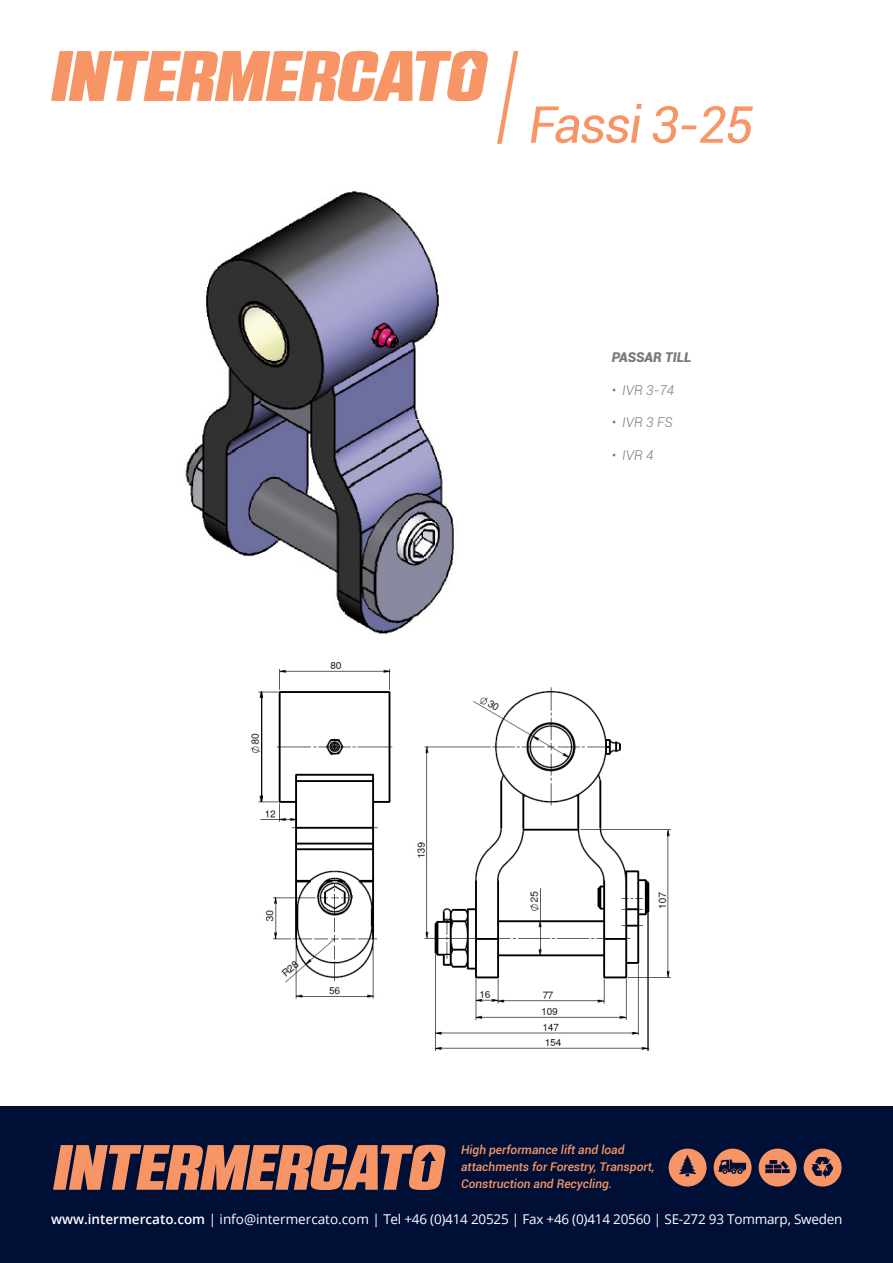
<style>
.page{position:relative;width:893px;height:1263px;background:#fff}
.page>*{position:absolute;margin:0;border:0;box-sizing:border-box;transform-origin:0 0}
.t1{font:italic 51px "Roboto";letter-spacing:-.04em;color:#f79566}
.t2{font:13.5px "Open Sans";letter-spacing:-.015em;color:#fff}
.t3{font:italic 300 13.5px "Roboto";color:#76787b}
.t4{font:italic 900 13.5px "Roboto";color:#76787b}
.t5{font:italic 500 12px/17.2px "Roboto";color:#f79566}
.s1{font-weight:600}
</style>
<div class="page">
<svg style="left:51px;top:51px;width:437px;height:50px"></svg>
<svg style="left:497px;top:51px;width:21px;height:93px"></svg>
<div style="left:0;top:1106px;width:893px;height:157px;background:#000f36"></div>
<svg style="left:53px;top:1145px;width:393px;height:45px"></svg>
<div style="left:669px;top:1148px;width:38px;height:38px;background:#f79566;border-radius:50%"></div>
<svg style="left:679px;top:1155px;width:17px;height:21px"></svg>
<div style="left:714px;top:1148px;width:38px;height:38px;background:#f79566;border-radius:50%"></div>
<svg style="left:718px;top:1159px;width:28px;height:15px"></svg>
<div style="left:759px;top:1148px;width:38px;height:38px;background:#f79566;border-radius:50%"></div>
<svg style="left:765px;top:1160px;width:25px;height:13px"></svg>
<div style="left:804px;top:1148px;width:38px;height:38px;background:#f79566;border-radius:50%"></div>
<svg style="left:811px;top:1157px;width:22px;height:21px"></svg>
<img style="left:185px;top:191px;width:269px;height:443px">
<img style="left:251px;top:662px;width:420px;height:389px">
<p class="t1" style="left:528px;top:89px;width:226px">Fassi 3-25</p>
<p class="t4" style="left:612px;top:348px;width:82px">PASSAR TILL</p>
<p class="t3" style="left:612px;top:381px;width:64px">• IVR 3-74</p>
<p class="t3" style="left:612px;top:413px;width:62px">• IVR 3 FS</p>
<p class="t3" style="left:612px;top:445px;width:43px">• IVR 4</p>
<p class="t5" style="left:461px;top:1140px;width:195px">High performance lift and load attachments for Forestry, Transport,<br>Construction and Recycling.</p>
<p class="t2" style="left:51px;top:1210px;width:793px"><span class="s1">www.intermercato.com</span> | info@intermercato.com | Tel +46 (0)414 20525 | Fax +46 (0)414 20560 | SE-272 93 Tommarp, Sweden</p>
</div>
